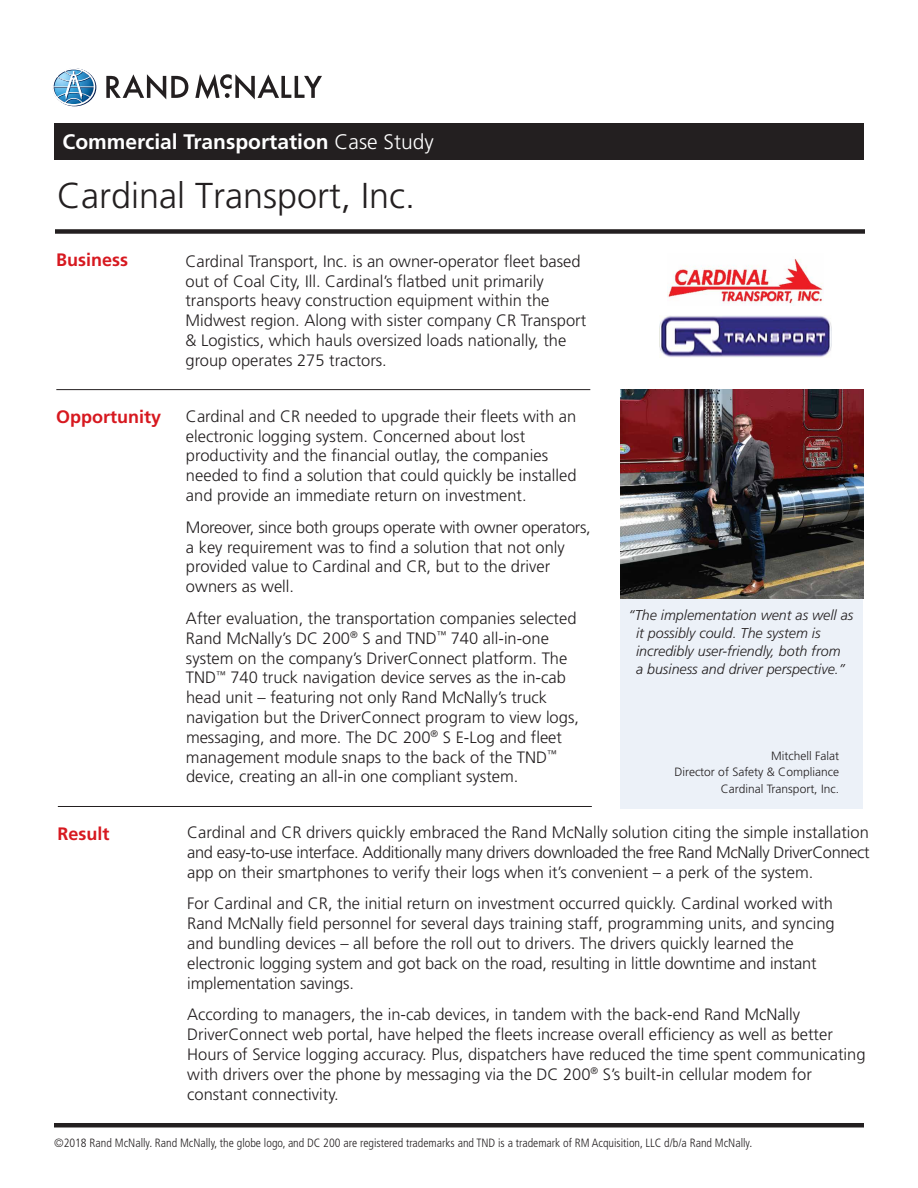
<style>
.page{position:relative;width:918px;height:1188px;background:#fff}
.page>*{position:absolute;margin:0;border:0;box-sizing:border-box;transform-origin:0 0}
.t1{font:300 36px "Frutiger";color:#231f20}
.t2{font:700 21px "Frutiger";color:#fff}
.t3{font:700 18px "Frutiger";color:#d71920}
.t4{font:300 16.5px/19.8px "Frutiger";color:#231f20}
.t5{font:italic 300 14.25px/18px "Frutiger";color:#231f20}
.t6{font:300 condensed 12px "Frutiger";color:#231f20}
.t7{font:300 12px/16.5px "Frutiger";color:#231f20;text-align:right}
.t8{font:10.95px "Myriad Pro";color:#231f20}
.s1{font-weight:300}
</style>
<div class="page">
<img style="left:668px;top:259px;width:156px;height:46px">
<div style="left:55px;top:123px;width:809px;height:37px;background:#231f20"></div>
<div style="left:621px;top:595px;width:242px;height:214px;background:#ecf1f8"></div>
<hr style="left:56px;top:389px;width:534px;height:1px;background:#231f20">
<hr style="left:54px;top:1123px;width:810px;height:4px;background:#231f20">
<hr style="left:58px;top:806px;width:534px;height:1px;background:#231f20">
<div style="left:55px;top:229px;width:810px;height:5px;background:#231f20"></div>
<img style="left:660px;top:315px;width:172px;height:42px">
<img style="left:621px;top:389px;width:242px;height:210px">
<svg style="left:106px;top:74px;width:216px;height:25px"></svg>
<svg style="left:52px;top:68px;width:43px;height:38px"></svg>
<p class="t2" style="left:63px;top:129px;width:373px">Commercial Transportation <span class="s1">Case Study</span></p>
<h1 class="t1" style="left:57px;top:175px;width:360px">Cardinal Transport, Inc.</h1>
<p class="t3" style="left:56px;top:249px;width:73px">Business</p>
<p class="t3" style="left:56px;top:406px;width:107px">Opportunity</p>
<p class="t3" style="left:58px;top:823px;width:54px">Result</p>
<p class="t4" style="left:185px;top:251px;width:402px">Cardinal Transport, Inc. is an owner-operator fleet based out of Coal City, Ill. Cardinal’s flatbed unit primarily transports heavy construction equipment within the Midwest region. Along with sister company CR Transport &amp; Logistics, which hauls oversized loads nationally, the group operates 275 tractors.</p>
<p class="t4" style="left:186px;top:406px;width:392px">Cardinal and CR needed to upgrade their fleets with an electronic logging system. Concerned about lost productivity and the financial outlay, the companies needed to find a solution that could quickly be installed and provide an immediate return on investment.</p>
<p class="t4" style="left:186px;top:517px;width:406px">Moreover, since both groups operate with owner operators, a key requirement was to find a solution that not only provided value to Cardinal and CR, but to the driver owners as well.</p>
<p class="t4" style="left:186px;top:609px;width:395px">After evaluation, the transportation companies selected Rand McNally’s DC 200<sup>®</sup> S and TND<sup>™</sup> 740 all-in-one system on the company’s DriverConnect platform. The TND<sup>™</sup> 740 truck navigation device serves as the in-cab head unit – featuring not only Rand McNally’s truck navigation but the DriverConnect program to view logs, messaging, and more. The DC 200<sup>®</sup> S E-Log and fleet management module snaps to the back of the TND<sup>™ </sup>device, creating an all-in one compliant system.</p>
<p class="t4" style="left:187px;top:823px;width:684px;text-align:justify">Cardinal and CR drivers quickly embraced the Rand McNally solution citing the simple installation and easy-to-use interface. Additionally many drivers downloaded the free Rand McNally DriverConnect app on their smartphones to verify their logs when it’s convenient – a perk of the system.</p>
<p class="t4" style="left:187px;top:894px;width:649px">For Cardinal and CR, the initial return on investment occurred quickly. Cardinal worked with Rand McNally field personnel for several days training staff, programming units, and syncing and bundling devices – all before the roll out to drivers. The drivers quickly learned the electronic logging system and got back on the road, resulting in little downtime and instant implementation savings.</p>
<p class="t4" style="left:187px;top:1005px;width:680px">According to managers, the in-cab devices, in tandem with the back-end Rand McNally DriverConnect web portal, have helped the fleets increase overall efficiency as well as better Hours of Service logging accuracy. Plus, dispatchers have reduced the time spent communicating with drivers over the phone by messaging via the DC 200<sup>®</sup> S’s built-in cellular modem for constant connectivity.</p>
<p class="t8" style="left:695px;top:605px;width:112px">Final Trim Size: 4.25” x 6”</p>
<p class="t5" style="left:636px;top:606px;width:219px;text-indent:-8px">“The implementation went as well as it possibly could. The system is incredibly user-friendly, both from<br>a business and driver perspective.”</p>
<p class="t7" style="left:675px;top:748px;width:166px">Mitchell Falat<br>Director of Safety &amp; Compliance<br>Cardinal Transport, Inc.</p>
<p class="t6" style="left:54px;top:1136px;width:700px">©2018 Rand McNally. Rand McNally, the globe logo, and DC 200 are registered trademarks and TND is a trademark of RM Acquisition, LLC d/b/a Rand McNally.</p>
</div>
